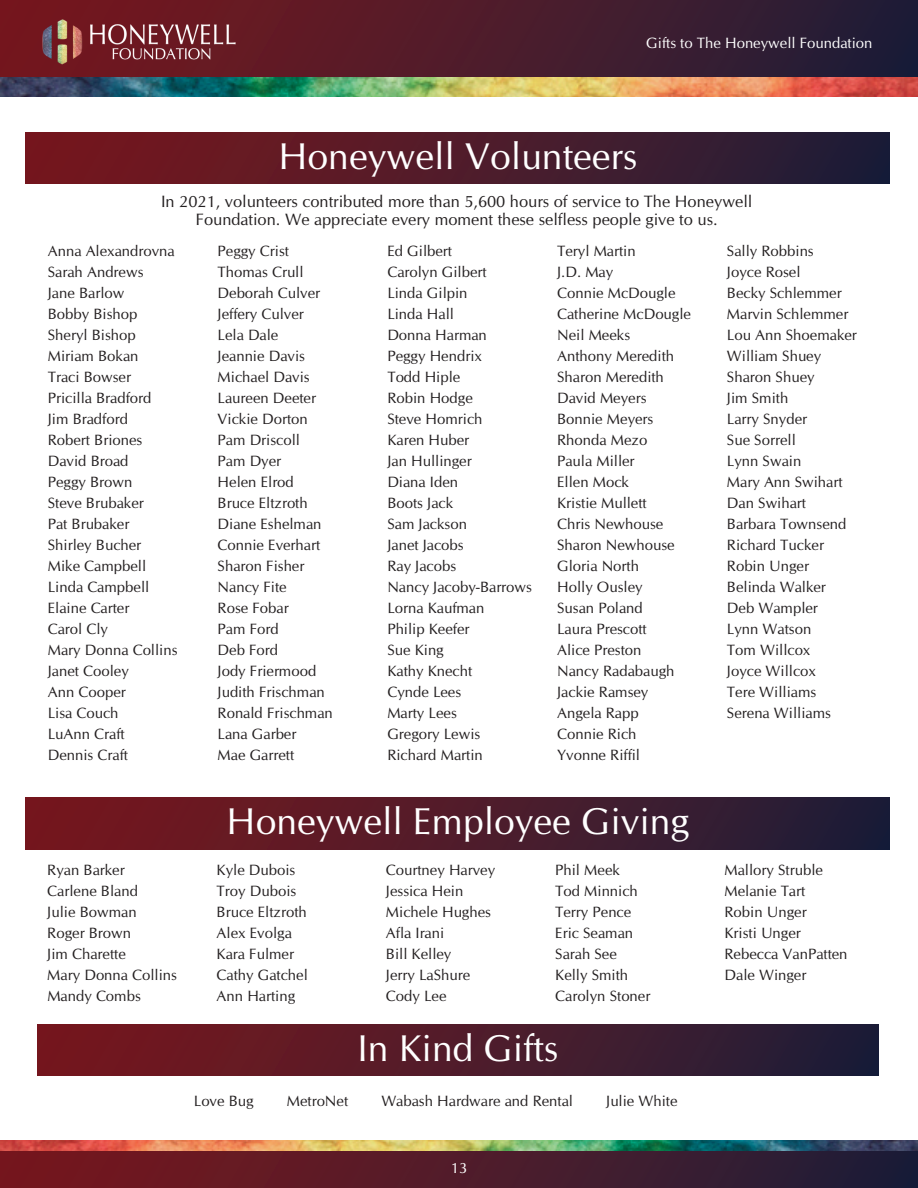
<style>
.page{position:relative;width:918px;height:1188px;background:#fff}
.page>*{position:absolute;margin:0;border:0;box-sizing:border-box;transform-origin:0 0}
.t1{font:37.5px "CG Omega";color:#fff}
.t2{font:16.5px/18px "CG Omega";color:#231f20;text-align:center}
.t3{font:15px/21px "CG Omega";color:#231f20}
.t4{font:15px "CG Omega";color:#fff}
</style>
<div class="page">
<div style="left:0;top:0;width:918px;height:80px;background:linear-gradient(to right,#7c171c,#201e38)"></div>
<img style="left:40px;top:19px;width:200px;height:47px">
<div style="left:26px;top:132px;width:864px;height:51px;background:linear-gradient(to right,#7c171c,#201e38)"></div>
<img style="left:0;top:78px;width:918px;height:18px">
<img style="left:0;top:1140px;width:918px;height:12px">
<div style="left:0;top:1152px;width:918px;height:36px;background:linear-gradient(to right,#7d171c,#1f1e38)"></div>
<div style="left:26px;top:798px;width:864px;height:51px;background:linear-gradient(to right,#7c171c,#201e38)"></div>
<div style="left:37px;top:1024px;width:842px;height:51px;background:linear-gradient(to right,#7c171c,#201e38)"></div>
<p class="t4" style="left:646px;top:34px;width:228px">Gifts to The Honeywell Foundation</p>
<h1 class="t1" style="left:278px;top:134px;width:360px">Honeywell Volunteers</h1>
<p class="t2" style="left:161px;top:192px;width:593px">In 2021, volunteers contributed more than 5,600 hours of service to The Honeywell<br>Foundation. We appreciate every moment these selfless people give to us.</p>
<p class="t3" style="left:48px;top:240px;width:131px">Anna Alexandrovna<br>Sarah Andrews<br>Jane Barlow<br>Bobby Bishop<br>Sheryl Bishop<br>Miriam Bokan<br>Traci Bowser<br>Pricilla Bradford<br>Jim Bradford<br>Robert Briones<br>David Broad<br>Peggy Brown<br>Steve Brubaker<br>Pat Brubaker<br>Shirley Bucher<br>Mike Campbell<br>Linda Campbell<br>Elaine Carter<br>Carol Cly<br>Mary Donna Collins<br>Janet Cooley<br>Ann Cooper<br>Lisa Couch<br>LuAnn Craft<br>Dennis Craft</p>
<p class="t3" style="left:218px;top:240px;width:117px">Peggy Crist<br>Thomas Crull<br>Deborah Culver<br>Jeffery Culver<br>Lela Dale<br>Jeannie Davis<br>Michael Davis<br>Laureen Deeter<br>Vickie Dorton<br>Pam Driscoll<br>Pam Dyer<br>Helen Elrod<br>Bruce Eltzroth<br>Diane Eshelman<br>Connie Everhart<br>Sharon Fisher<br>Nancy Fite<br>Rose Fobar<br>Pam Ford<br>Deb Ford<br>Jody Friermood<br>Judith Frischman<br>Ronald Frischman<br>Lana Garber<br>Mae Garrett</p>
<p class="t3" style="left:387px;top:240px;width:146px">Ed Gilbert<br>Carolyn Gilbert<br>Linda Gilpin<br>Linda Hall<br>Donna Harman<br>Peggy Hendrix<br>Todd Hiple<br>Robin Hodge<br>Steve Homrich<br>Karen Huber<br>Jan Hullinger<br>Diana Iden<br>Boots Jack<br>Sam Jackson<br>Janet Jacobs<br>Ray Jacobs<br>Nancy Jacoby-Barrows<br>Lorna Kaufman<br>Philip Keefer<br>Sue King<br>Kathy Knecht<br>Cynde Lees<br>Marty Lees<br>Gregory Lewis<br>Richard Martin</p>
<p class="t3" style="left:557px;top:240px;width:135px">Teryl Martin<br>J.D. May<br>Connie McDougle<br>Catherine McDougle<br>Neil Meeks<br>Anthony Meredith<br>Sharon Meredith<br>David Meyers<br>Bonnie Meyers<br>Rhonda Mezo<br>Paula Miller<br>Ellen Mock<br>Kristie Mullett<br>Chris Newhouse<br>Sharon Newhouse<br>Gloria North<br>Holly Ousley<br>Susan Poland<br>Laura Prescott<br>Alice Preston<br>Nancy Radabaugh<br>Jackie Ramsey<br>Angela Rapp<br>Connie Rich<br>Yvonne Riffil</p>
<p class="t3" style="left:727px;top:240px;width:132px">Sally Robbins<br>Joyce Rosel<br>Becky Schlemmer<br>Marvin Schlemmer<br>Lou Ann Shoemaker<br>William Shuey<br>Sharon Shuey<br>Jim Smith<br>Larry Snyder<br>Sue Sorrell<br>Lynn Swain<br>Mary Ann Swihart<br>Dan Swihart<br>Barbara Townsend<br>Richard Tucker<br>Robin Unger<br>Belinda Walker<br>Deb Wampler<br>Lynn Watson<br>Tom Willcox<br>Joyce Willcox<br>Tere Williams<br>Serena Williams</p>
<h1 class="t1" style="left:227px;top:799px;width:464px">Honeywell Employee Giving</h1>
<p class="t3" style="left:47px;top:860px;width:131px">Ryan Barker<br>Carlene Bland<br>Julie Bowman<br>Roger Brown<br>Jim Charette<br>Mary Donna Collins<br>Mandy Combs</p>
<p class="t3" style="left:217px;top:860px;width:93px">Kyle Dubois<br>Troy Dubois<br>Bruce Eltzroth<br>Alex Evolga<br>Kara Fulmer<br>Cathy Gatchel<br>Ann Harting</p>
<p class="t3" style="left:386px;top:860px;width:111px">Courtney Harvey<br>Jessica Hein<br>Michele Hughes<br>Afla Irani<br>Bill Kelley<br>Jerry LaShure<br>Cody Lee</p>
<p class="t3" style="left:555px;top:860px;width:97px">Phil Meek<br>Tod Minnich<br>Terry Pence<br>Eric Seaman<br>Sarah See<br>Kelly Smith<br>Carolyn Stoner</p>
<p class="t3" style="left:725px;top:860px;width:125px">Mallory Struble<br>Melanie Tart<br>Robin Unger<br>Kristi Unger<br>Rebecca VanPatten<br>Dale Winger</p>
<h1 class="t1" style="left:357px;top:1026px;width:203px">In Kind Gifts</h1>
<p class="t3" style="left:194px;top:1090px;width:61px">Love Bug</p>
<p class="t3" style="left:287px;top:1090px;width:63px">MetroNet</p>
<p class="t3" style="left:381px;top:1090px;width:193px">Wabash Hardware and Rental</p>
<p class="t3" style="left:606px;top:1090px;width:73px">Julie White</p>
<p class="t4" style="left:451px;top:1159px;width:18px">13</p>
</div>
